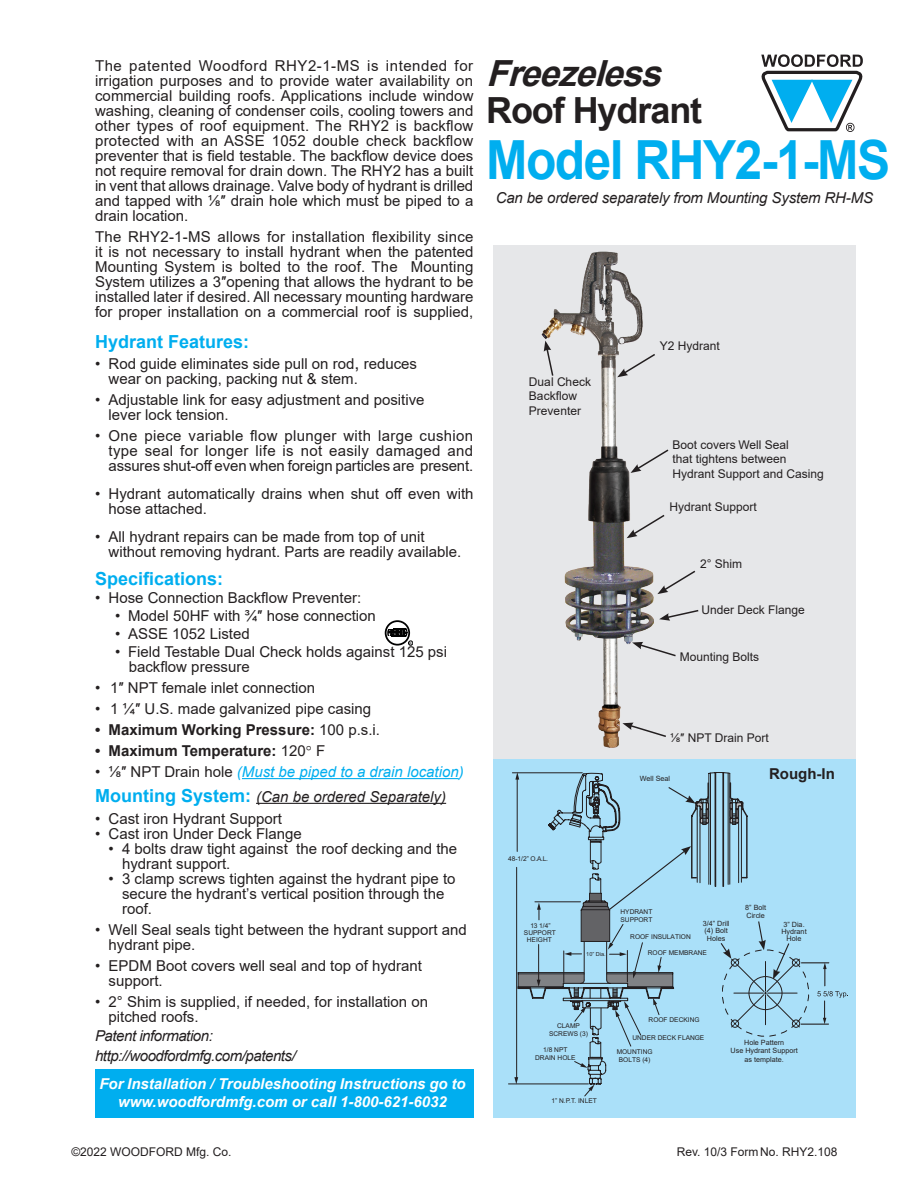
<style>
.page{position:relative;width:918px;height:1188px;background:#fff}
.page>*{position:absolute;margin:0;border:0;box-sizing:border-box;transform-origin:0 0}
.t1{font:700 54px "Arial";letter-spacing:-.03em;color:#00aeef;scale:.92 1}
.t2{font:700 36px "Arial";letter-spacing:-.03em;color:#231f20}
.t3{font:italic 700 36px "Arial";color:#231f20}
.t4{font:700 18px "Arial";color:#00aeef}
.Body_Text{font:15px/15px "Arial";color:#231f20}
.t5{font:italic 700 15px "Arial";color:#fff}
.t6{font:italic 15px "Arial";letter-spacing:-.01em;color:#231f20}
.t7{font:700 15px "Arial";color:#231f20}
.t8{font:italic 15px "Arial";letter-spacing:-.03em;color:#231f20}
.t9{font:italic 15px "Arial";color:#00aeef}
.t10{font:12px "Arial";color:#231f20}
.t11{font:7.2px "Arial";color:#231f20}
.t12{font:6.6px/7.9px "Arial";color:#231f20;text-align:center}
.t13{font:5.55px "Arial";color:#231f20}
.t14{font:3.9px "Arial";color:#000}
.s1{font-size:18px}
.s2{font-weight:400}
.s3{font-style:normal;color:#231f20}
.s4{font-weight:700;font-style:normal;font-size:18px;color:#00aeef}
</style>
<div class="page">
<hr style="left:242px;top:778px;width:217px;height:1px;background:#00aeef">
<hr style="left:256px;top:803px;width:190px;height:1px;background:#231f20">
<div style="left:494px;top:759px;width:362px;height:359px;background:#aae0f9"></div>
<hr style="left:508px;top:1084px;width:80px;height:1px;background:#231f20">
<hr style="left:512px;top:772px;width:70px;height:1px;background:#231f20">
<div style="left:95px;top:1069px;width:378px;height:49px;background:#00aeef"></div>
<svg style="left:514px;top:772px;width:334px;height:325px"></svg>
<svg style="left:387px;top:627px;width:26px;height:18px"></svg>
<div style="left:385px;top:620px;width:25px;height:26px;border:2px solid #000;border-radius:50%"></div>
<svg style="left:761px;top:54px;width:102px;height:78px"></svg>
<div style="left:494px;top:245px;width:362px;height:514px;background:#e6e7e9"></div>
<img style="left:542px;top:252px;width:112px;height:495px">
<svg style="left:631px;top:448px;width:38px;height:25px"></svg>
<svg style="left:632px;top:642px;width:44px;height:16px"></svg>
<svg style="left:622px;top:723px;width:44px;height:15px"></svg>
<svg style="left:627px;top:513px;width:38px;height:25px"></svg>
<svg style="left:659px;top:610px;width:40px;height:11px"></svg>
<svg style="left:657px;top:570px;width:39px;height:24px"></svg>
<svg style="left:617px;top:352px;width:38px;height:25px"></svg>
<svg style="left:544px;top:341px;width:10px;height:36px"></svg>
<p class="Body_Text" style="left:95px;top:58px;width:380px;text-align:justify">The patented Woodford RHY2-1-MS is intended for irrigation purposes and to provide water availability on commercial building roofs. Applications include window washing, cleaning of condenser coils, cooling towers and other types of roof equipment. The RHY2 is backflow protected with an ASSE 1052 double check backflow preventer that is field testable. The backflow device does not require removal for drain down. The RHY2 has a built in vent that allows drainage. Valve body of hydrant is drilled and tapped with ⅛″ drain hole which must be piped to a drain location.</p>
<p class="Body_Text" style="left:95px;top:229px;width:380px;text-align:justify">The RHY2-1-MS allows for installation flexibility since it is not necessary to install hydrant when the patented Mounting System is bolted to the roof. The Mounting System utilizes a 3″opening that allows the hydrant to be installed later if desired. All necessary mounting hardware for proper installation on a commercial roof is supplied,</p>
<p class="t4" style="left:95px;top:329px;width:156px">Hydrant Features:</p>
<p class="Body_Text" style="left:109px;top:356px;width:310px;text-indent:-14px">• Rod guide eliminates side pull on rod<span class="s1">,</span> reduces wear on packing, packing nut &amp; stem.</p>
<p class="Body_Text" style="left:109px;top:392px;width:317px;text-indent:-14px">• Adjustable link for easy adjustment and positive lever lock tension.</p>
<p class="Body_Text" style="left:109px;top:428px;width:366px;text-align:justify;text-indent:-14px">• One piece variable flow plunger with large cushion type seal for longer life is not easily damaged and assures shut-off even when foreign particles are present.</p>
<p class="Body_Text" style="left:109px;top:486px;width:366px;text-indent:-14px">• Hydrant automatically drains when shut off even with hose attached.</p>
<p class="Body_Text" style="left:109px;top:529px;width:354px;text-indent:-14px">• All hydrant repairs can be made from top of unit without removing hydrant. Parts are readily available.</p>
<p class="t4" style="left:95px;top:566px;width:130px">Specifications:</p>
<p class="Body_Text" style="left:95px;top:590px;width:268px">• Hose Connection Backflow Preventer:</p>
<p class="Body_Text" style="left:115px;top:608px;width:262px">• Model 50HF with ¾″ hose connection</p>
<p class="Body_Text" style="left:115px;top:626px;width:136px">• ASSE 1052 Listed</p>
<p class="Body_Text" style="left:129px;top:644px;width:320px;text-indent:-14px">• Field Testable Dual Check holds against 125 psi backflow pressure</p>
<p class="Body_Text" style="left:95px;top:680px;width:222px">• 1″ NPT female inlet connection</p>
<p class="Body_Text" style="left:95px;top:701px;width:278px">• 1 ¼″ U.S. made galvanized pipe casing</p>
<p class="t7" style="left:95px;top:719px;width:286px">• Maximum Working Pressure: <span class="s2">100 p.s.i.</span></p>
<p class="t7" style="left:95px;top:740px;width:232px">• Maximum Temperature: <span class="s2">120 F</span></p>
<p class="t9" style="left:95px;top:762px;width:370px"><span class="s3">• ⅛″ NPT Drain hole</span> (Must be piped to a drain location)</p>
<p class="t6" style="left:95px;top:787px;width:353px"><span class="s4">Mounting System:</span> (Can be ordered Separately)</p>
<p class="Body_Text" style="left:95px;top:811px;width:188px">• Cast iron Hydrant Support</p>
<p class="Body_Text" style="left:95px;top:826px;width:208px">• Cast iron Under Deck Flange</p>
<p class="Body_Text" style="left:122px;top:841px;width:337px;text-indent:-14px">• 4 bolts draw tight against the roof decking and the hydrant support.</p>
<p class="Body_Text" style="left:122px;top:871px;width:335px;text-indent:-14px">• 3 clamp screws tighten against the hydrant pipe to secure the hydrant’s vertical position through the roof.</p>
<p class="Body_Text" style="left:109px;top:922px;width:360px;text-indent:-14px">• Well Seal seals tight between the hydrant support and hydrant pipe.</p>
<p class="Body_Text" style="left:109px;top:958px;width:315px;text-indent:-14px">• EPDM Boot covers well seal and top of hydrant support.</p>
<p class="Body_Text" style="left:109px;top:994px;width:321px;text-indent:-14px">• 2° Shim is supplied, if needed, for installation on pitched roofs.</p>
<p class="t8" style="left:95px;top:1026px;width:119px">Patent information:</p>
<p class="t8" style="left:95px;top:1046px;width:202px">http://woodfordmfg.com/patents/</p>
<p class="t14" style="left:409px;top:641px;width:4px">R</p>
<p class="t5" style="left:99px;top:1074px;width:368px">For Installation / Troubleshooting Instructions go to</p>
<p class="t5" style="left:118px;top:1092px;width:330px">www.woodfordmfg.com or call 1-800-621-6032</p>
<p class="t3" style="left:486px;top:48px;width:190px">Freezeless</p>
<p class="t2" style="left:486px;top:85px;width:218px">Roof Hydrant</p>
<p class="t1" style="left:486px;top:122px;width:441px">Model RHY2-1-MS</p>
<p class="t6" style="left:496px;top:188px;width:379px">Can be ordered separately from Mounting System RH-MS</p>
<p class="t10" style="left:529px;top:374px;width:64px">Dual Check</p>
<p class="t10" style="left:529px;top:388px;width:50px">Backflow</p>
<p class="t10" style="left:529px;top:402px;width:54px">Preventer</p>
<p class="t10" style="left:660px;top:338px;width:62px">Y2 Hydrant</p>
<p class="t10" style="left:673px;top:436px;width:118px">Boot covers Well Seal</p>
<p class="t10" style="left:673px;top:451px;width:116px">that tightens between</p>
<p class="t10" style="left:673px;top:465px;width:153px">Hydrant Support and Casing</p>
<p class="t10" style="left:669px;top:499px;width:89px">Hydrant Support</p>
<p class="t10" style="left:700px;top:556px;width:44px">2° Shim</p>
<p class="t10" style="left:702px;top:602px;width:105px">Under Deck Flange</p>
<p class="t10" style="left:680px;top:649px;width:81px">Mounting Bolts</p>
<p class="t10" style="left:670px;top:729px;width:100px">⅛″ NPT Drain Port</p>
<p class="t11" style="left:640px;top:773px;width:32px">Well Seal</p>
<p class="t7" style="left:769px;top:764px;width:67px">Rough-In</p>
<p class="t12" style="left:508px;top:855px;width:42px">48-1/2” O.A.L.</p>
<p class="t12" style="left:524px;top:922px;width:33px;line-height:6.9px">13 1/4”<br>SUPPORT<br>HEIGHT</p>
<p class="t13" style="left:586px;top:950px;width:21px">10” Dia.</p>
<p class="t12" style="left:621px;top:908px;width:33px;text-align:left">HYDRANT<br>SUPPORT</p>
<p class="t11" style="left:703px;top:919px;width:28px">3/4” Drill</p>
<p class="t11" style="left:705px;top:926px;width:25px">(4) Bolt</p>
<p class="t11" style="left:707px;top:933px;width:20px">Holes</p>
<p class="t12" style="left:630px;top:932px;width:62px">ROOF INSULATION</p>
<p class="t12" style="left:648px;top:949px;width:61px">ROOF MEMBRANE</p>
<p class="t11" style="left:745px;top:903px;width:22px">8” Bolt</p>
<p class="t11" style="left:747px;top:910px;width:20px">Circle</p>
<p class="t11" style="left:783px;top:919px;width:23px">3” Dia.</p>
<p class="t11" style="left:781px;top:926px;width:27px">Hydrant</p>
<p class="t11" style="left:787px;top:934px;width:16px">Hole</p>
<p class="t12" style="left:649px;top:1015px;width:53px">ROOF DECKING</p>
<p class="t12" style="left:549px;top:1022px;width:40px">CLAMP<br>SCREWS (3)</p>
<p class="t12" style="left:535px;top:1046px;width:42px">1/8 NPT<br>DRAIN HOLE</p>
<p class="t12" style="left:617px;top:1048px;width:37px">MOUNTING<br>BOLTS (4)</p>
<p class="t12" style="left:632px;top:1034px;width:73px">UNDER DECK FLANGE</p>
<p class="t12" style="left:551px;top:1097px;width:47px">1” N.P.T. INLET</p>
<p class="t11" style="left:744px;top:1037px;width:42px">Hole Pattern</p>
<p class="t11" style="left:731px;top:1046px;width:69px">Use Hydrant Support</p>
<p class="t11" style="left:745px;top:1055px;width:41px">as template.</p>
<p class="t10" style="left:71px;top:1144px;width:162px">©2022 WOODFORD Mfg. Co.</p>
<p class="t10" style="left:677px;top:1143px;width:162px">Rev. 10/3 FormNo. RHY2.108</p>
</div>
